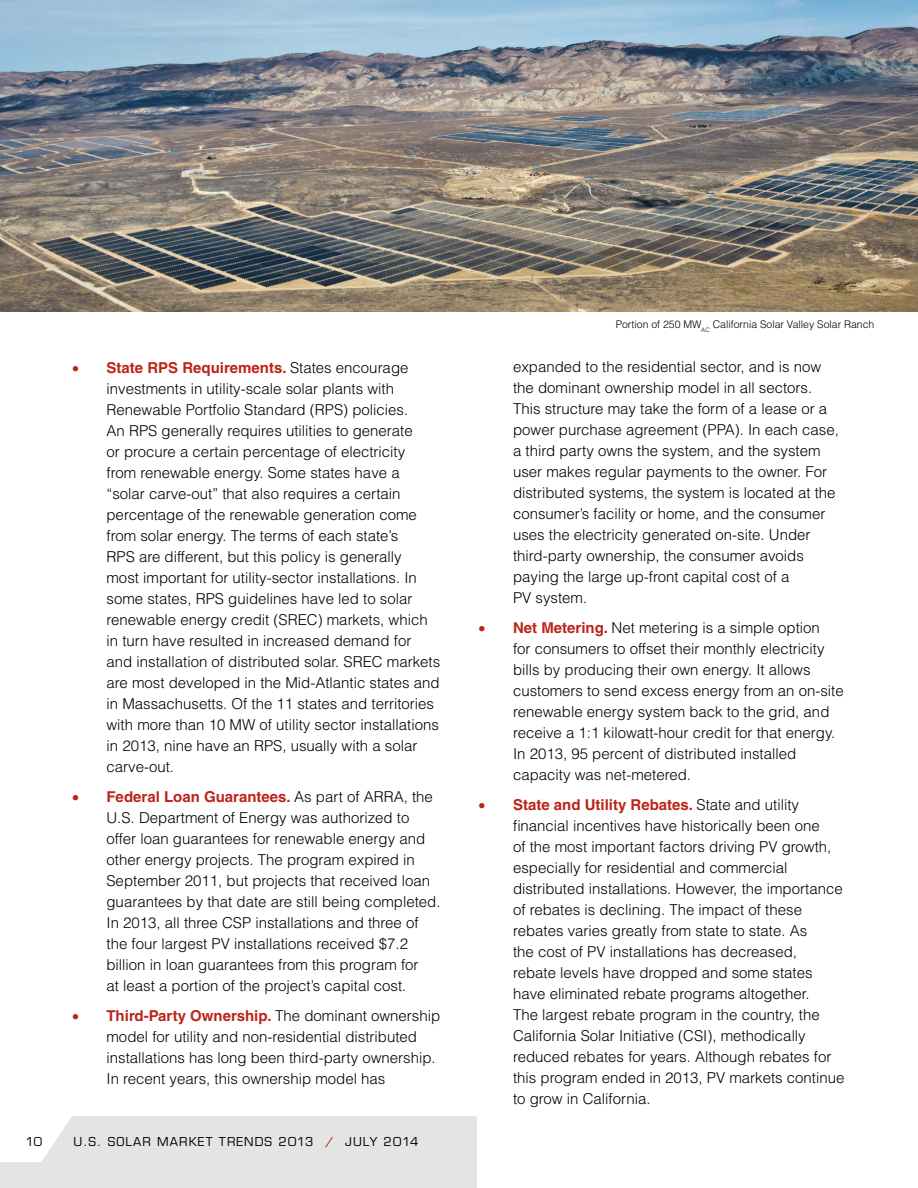
<style>
.page{position:relative;width:918px;height:1188px;background:#fff}
.page>*{position:absolute;margin:0;border:0;box-sizing:border-box;transform-origin:0 0}
.t1{font:300 15px/21px "Helvetica";color:#000}
.t2{font:12px "Eurostile";letter-spacing:.09em;color:#000}
.a_photo_caption{font:300 10.5px "Helvetica";color:#000}
.s1{color:#bb2419}
.s2{font-weight:700;color:#bb2419}
</style>
<div class="page">
<div style="left:0;top:1116px;width:477px;height:72px;background:#e4e4e4"></div>
<svg style="left:0;top:1116px;width:72px;height:46px"></svg>
<img style="left:0;top:0;width:918px;height:311px">
<p class="t1" style="left:106px;top:357px;width:335px;text-indent:-34px"><span class="s1">•</span> <span class="s2">State RPS Requirements.</span> States encourage investments in utility-scale solar plants with Renewable Portfolio Standard (RPS) policies.<br>An RPS generally requires utilities to generate<br>or procure a certain percentage of electricity<br>from renewable energy. Some states have a “solar carve-out” that also requires a certain percentage of the renewable generation come from solar energy. The terms of each state’s<br>RPS are different, but this policy is generally<br>most important for utility-sector installations. In some states, RPS guidelines have led to solar renewable energy credit (SREC) markets, which in turn have resulted in increased demand for and installation of distributed solar. SREC markets are most developed in the Mid-Atlantic states and in Massachusetts. Of the 11 states and territories with more than 10 MW of utility sector installations in 2013, nine have an RPS, usually with a solar carve-out.</p>
<p class="t1" style="left:106px;top:786px;width:336px;text-indent:-34px"><span class="s1">•</span> <span class="s2">Federal Loan Guarantees.</span> As part of ARRA, the U.S. Department of Energy was authorized to offer loan guarantees for renewable energy and other energy projects. The program expired in September 2011, but projects that received loan guarantees by that date are still being completed.<br>In 2013, all three CSP installations and three of the four largest PV installations received $7.2 billion in loan guarantees from this program for<br>at least a portion of the project’s capital cost.</p>
<p class="t1" style="left:106px;top:1005px;width:335px;text-indent:-34px"><span class="s1">•</span> <span class="s2">Third-Party Ownership.</span> The dominant ownership model for utility and non-residential distributed installations has long been third-party ownership.<br>In recent years, this ownership model has</p>
<p class="t2" style="left:26px;top:1135px;width:18px">10</p>
<p class="t2" style="left:74px;top:1135px;width:346px">U.S. SOLAR MARKET TRENDS 2013 <span class="s1">/</span> JULY 2014</p>
<p class="a_photo_caption" style="left:616px;top:318px;width:260px">Portion of 250 MW<sub>AC</sub> California Solar Valley Solar Ranch</p>
<p class="t1" style="left:513px;top:356px;width:327px">expanded to the residential sector, and is now the dominant ownership model in all sectors.<br>This structure may take the form of a lease or a power purchase agreement (PPA). In each case, a third party owns the system, and the system user makes regular payments to the owner. For distributed systems, the system is located at the consumer’s facility or home, and the consumer uses the electricity generated on-site. Under third-party ownership, the consumer avoids paying the large up-front capital cost of a<br>PV system.</p>
<p class="t1" style="left:513px;top:617px;width:332px;text-indent:-34px"><span class="s1">•</span> <span class="s2">Net Metering.</span> Net metering is a simple option<br>for consumers to offset their monthly electricity bills by producing their own energy. It allows customers to send excess energy from an on-site renewable energy system back to the grid, and receive a 1:1 kilowatt-hour credit for that energy.<br>In 2013, 95 percent of distributed installed capacity was net-metered.</p>
<p class="t1" style="left:513px;top:794px;width:333px;text-indent:-34px"><span class="s1">•</span> <span class="s2">State and Utility Rebates.</span> State and utility financial incentives have historically been one<br>of the most important factors driving PV growth, especially for residential and commercial distributed installations. However, the importance of rebates is declining. The impact of these rebates varies greatly from state to state. As<br>the cost of PV installations has decreased,<br>rebate levels have dropped and some states have eliminated rebate programs altogether.<br>The largest rebate program in the country, the California Solar Initiative (CSI), methodically reduced rebates for years. Although rebates for this program ended in 2013, PV markets continue to grow in California.</p>
</div>
